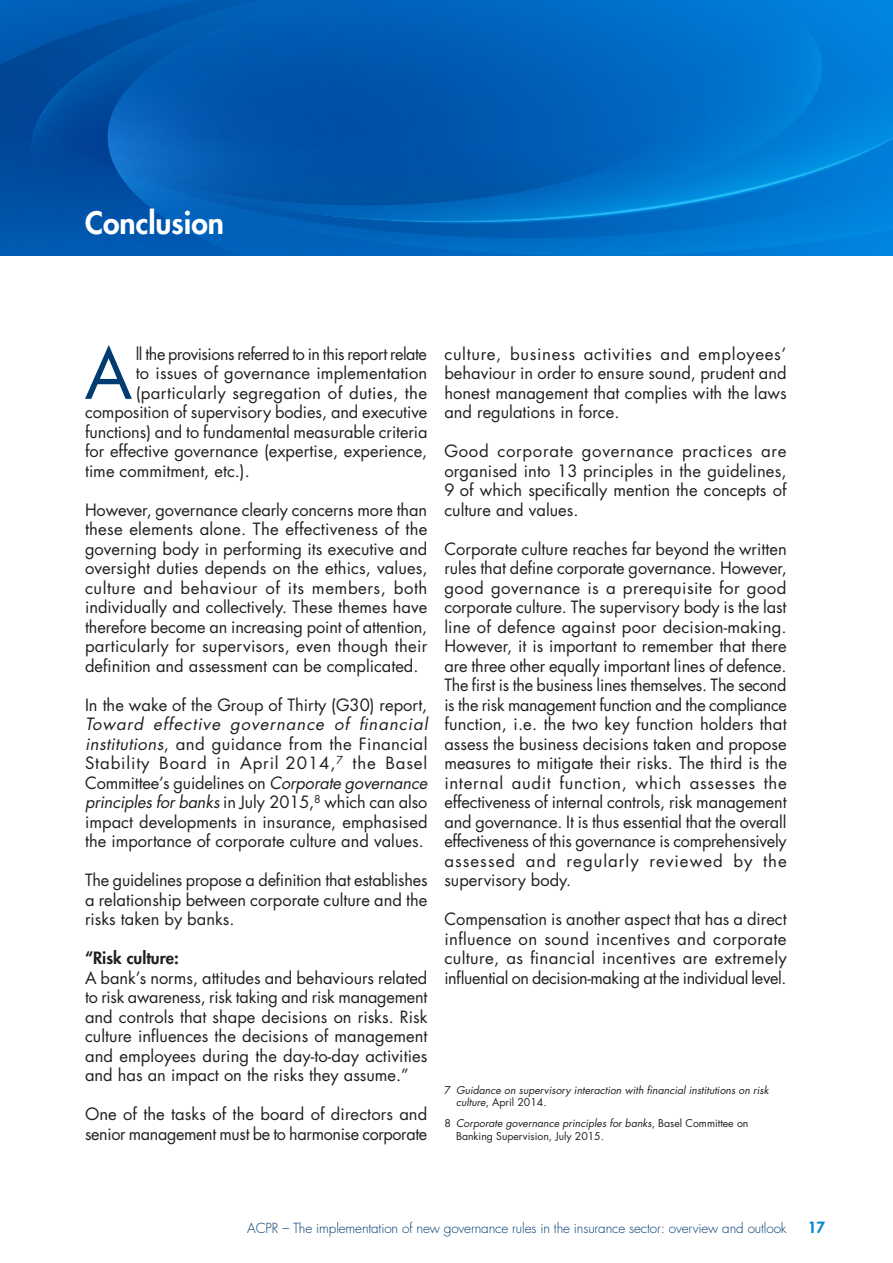
<style>
.page{position:relative;width:893px;height:1263px;background:#fff}
.page>*{position:absolute;margin:0;border:0;box-sizing:border-box;transform-origin:0 0}
.t1{font:68.25px "Futura Std";color:#003c72}
.t2{font:800 30px "Futura Std";color:#fff}
.t3{font:16.5px/19.5px "Futura Std";color:#231f20;text-align:justify}
.t4{font:16.5px/19.5px "Futura Std";letter-spacing:-.02em;color:#231f20}
.t5{font:16.5px "Futura Std";letter-spacing:-.025em;color:#231f20}
.t6{font:800 16.5px "Futura Std";color:#231f20}
.t7{font:800 15px "Futura Std";color:#0084ca}
.t8{font:300 13.5px "Futura Std";letter-spacing:-.01em;color:#003c72}
.t9{font:10.5px/12.6px "Futura Std";color:#231f20}
.t10{font:italic 10.5px/12.6px "Futura Std";color:#231f20}
.s1{font-style:italic}
.s2{font-style:normal}
</style>
<div class="page">
<svg style="left:0;top:238px;width:893px;height:17px;background:#0073cc"></svg>
<svg style="left:0;top:10px;width:30px;height:228px;background:#004da1"></svg>
<svg style="left:108px;top:238px;width:501px;height:17px;background:#0065bc"></svg>
<svg style="left:30px;top:0;width:863px;height:238px;background:#0063ba"></svg>
<h2 class="t2" style="left:85px;top:204px;width:141px">Conclusion</h2>
<h1 class="t1" style="left:85px;top:330px;width:49px">A</h1>
<p class="t5" style="left:136px;top:343px;width:293px">ll the provisions referred to in this report relate</p>
<p class="t3" style="left:136px;top:364px;width:293px">to issues of governance implementation</p>
<p class="t3" style="left:136px;top:383px;width:293px">(particularly segregation of duties, the</p>
<p class="t3" style="left:85px;top:403px;width:344px">composition of supervisory bodies, and executive</p>
<p class="t3" style="left:85px;top:422px;width:344px">functions) and to fundamental measurable criteria</p>
<p class="t3" style="left:85px;top:442px;width:344px">for effective governance (expertise, experience,</p>
<p class="t3" style="left:85px;top:461px;width:166px">time commitment, etc.).</p>
<p class="t3" style="left:85px;top:500px;width:344px">However, governance clearly concerns more than these elements alone. The effectiveness of the governing body in performing its executive and oversight duties depends on the ethics, values, culture and behaviour of its members, both individually and collectively. These themes have therefore become an increasing point of attention, particularly for supervisors, even though their definition and assessment can be complicated.</p>
<p class="t3" style="left:85px;top:695px;width:344px">In the wake of the Group of Thirty (G30) report,</p>
<p class="t3" style="left:85px;top:715px;width:344px"><span class="s1">Toward effective governance of financial institutions</span>, and guidance from the Financial Stability Board in April 2014,<sup>7</sup> the Basel Committee’s guidelines on <span class="s1">Corporate governance principles for banks</span> in July 2015,<sup>8</sup> which can also impact developments in insurance, emphasised the importance of corporate culture and values.</p>
<p class="t3" style="left:85px;top:871px;width:344px">The guidelines propose a definition that establishes a relationship between corporate culture and the risks taken by banks.</p>
<p class="t6" style="left:85px;top:948px;width:95px">“Risk culture:</p>
<p class="t3" style="left:85px;top:968px;width:344px">A bank’s norms, attitudes and behaviours related to risk awareness, risk taking and risk management and controls that shape decisions on risks. Risk culture influences the decisions of management and employees during the day-to-day activities and has an impact on the risks they assume.”</p>
<p class="t4" style="left:85px;top:1105px;width:344px">One of the tasks of the board of directors and senior management must be to harmonise corporate</p>
<p class="t3" style="left:444px;top:344px;width:344px">culture, business activities and employees’ behaviour in order to ensure sound, prudent and honest management that complies with the laws and regulations in force.</p>
<p class="t3" style="left:444px;top:442px;width:344px">Good corporate governance practices are organised into 13 principles in the guidelines, 9 of which specifically mention the concepts of culture and values.</p>
<p class="t3" style="left:444px;top:539px;width:344px">Corporate culture reaches far beyond the written rules that define corporate governance. However, good governance is a prerequisite for good corporate culture. The supervisory body is the last line of defence against poor decision-making.<br>However, it is important to remember that there are three other equally important lines of defence.<br>The first is the business lines themselves. The second is the risk management function and the compliance function, i.e. the two key function holders that assess the business decisions taken and propose measures to mitigate their risks. The third is the internal audit function, which assesses the effectiveness of internal controls, risk management and governance. It is thus essential that the overall effectiveness of this governance is comprehensively assessed and regularly reviewed by the supervisory body.</p>
<p class="t3" style="left:444px;top:910px;width:344px">Compensation is another aspect that has a direct influence on sound incentives and corporate culture, as financial incentives are extremely influential on decision-making at the individual level.</p>
<p class="t10" style="left:456px;top:1083px;width:314px;text-indent:-12px"><span class="s2">7</span> Guidance on supervisory interaction with financial institutions on risk culture<span class="s2">, April 2014.</span></p>
<p class="t9" style="left:456px;top:1117px;width:294px;text-indent:-12px">8 <span class="s1">Corporate governance principles for banks</span>, Basel Committee on<br>Banking Supervision, July 2015.</p>
<p class="t8" style="left:247px;top:1220px;width:541px">ACPR – The implementation of new governance rules in the insurance sector: overview and outlook</p>
<p class="t7" style="left:808px;top:1218px;width:19px">17</p>
</div>
